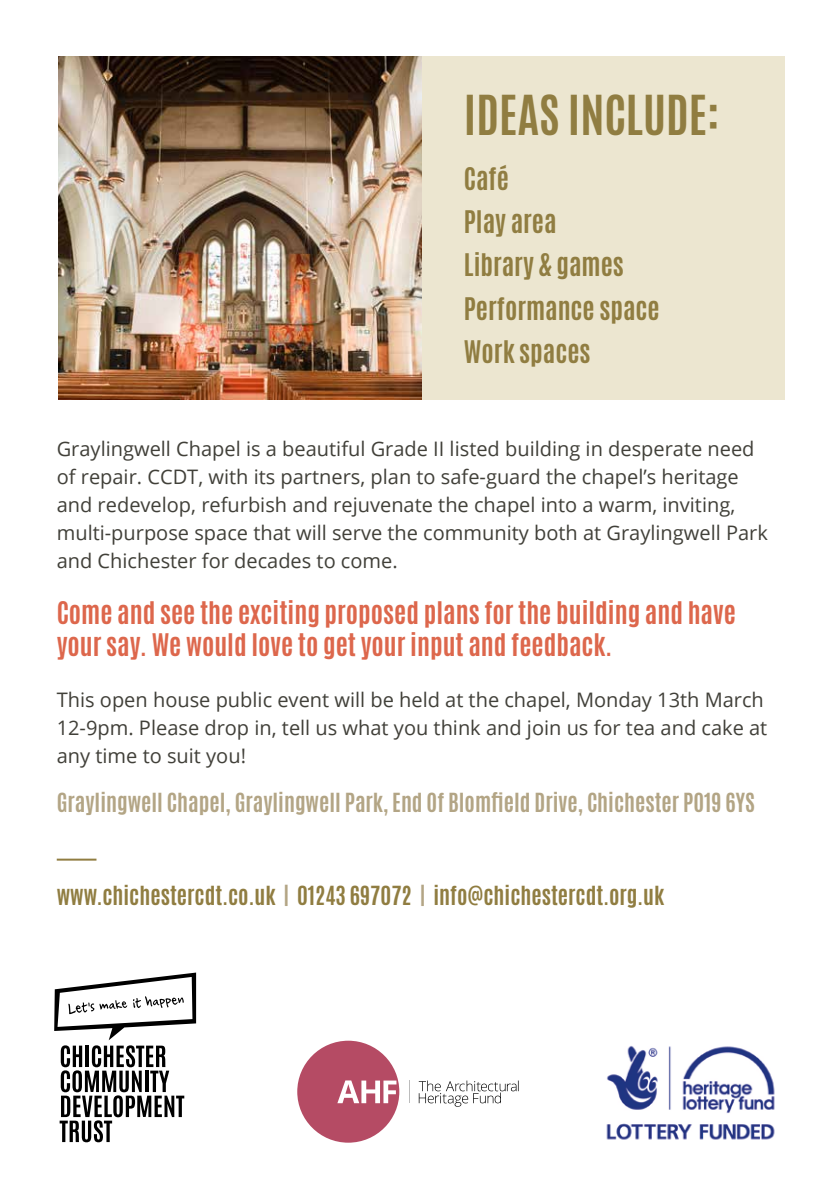
<style>
.page{position:relative;width:840px;height:1191px;background:#fff}
.page>*{position:absolute;margin:0;border:0;box-sizing:border-box;transform-origin:0 0}
.t1{font:700 46px "Antonio";color:#907d41}
.t2{font:700 26px/32px "Antonio";color:#dd674c}
.t3{font:700 26px/43.4px "Antonio";color:#907d41}
.t4{font:700 22px "Antonio";color:#b3a585}
.t5{font:700 22px "Antonio";color:#907d41}
.t6{font:20px/28px "Open Sans";color:#414039}
.s1{color:#b3a585}
</style>
<div class="page">
<div style="left:421px;top:57px;width:363px;height:343px;background:#ece6d0"></div>
<img style="left:58px;top:57px;width:363px;height:343px">
<svg style="left:54px;top:972px;width:142px;height:170px"></svg>
<img style="left:606px;top:1046px;width:169px;height:94px">
<div style="left:297px;top:1040px;width:102px;height:102px;background:#b54b64;border-radius:50%"></div>
<svg style="left:337px;top:1080px;width:59px;height:23px"></svg>
<svg style="left:418px;top:1080px;width:100px;height:26px"></svg>
<hr style="left:57px;top:858px;width:39px;height:2px;background:#907d41">
<h1 class="t1" style="left:463px;top:80px;width:257px">IDEAS INCLUDE:</h1>
<h2 class="t3" style="left:463px;top:157px;width:197px">Café<br>Play area<br>Library &amp; games<br>Performance space<br>Work spaces</h2>
<p class="t6" style="left:57px;top:434px;width:712px">Graylingwell Chapel is a beautiful Grade II listed building in desperate need of repair. CCDT, with its partners, plan to safe-guard the chapel’s heritage and redevelop, refurbish and rejuvenate the chapel into a warm, inviting, multi-purpose space that will serve the community both at Graylingwell Park and Chichester for decades to come.</p>
<h2 class="t2" style="left:57px;top:597px;width:680px">Come and see the exciting proposed plans for the building and have your say. We would love to get your input and feedback.</h2>
<p class="t6" style="left:57px;top:685px;width:711px">This open house public event will be held at the chapel, Monday 13th March<br>12-9pm. Please drop in, tell us what you think and join us for tea and cake at any time to suit you!</p>
<p class="t4" style="left:57px;top:786px;width:699px">Graylingwell Chapel, Graylingwell Park, End Of Blomfield Drive, Chichester PO19 6YS</p>
<p class="t5" style="left:57px;top:879px;width:608px">www.chichestercdt.co.uk <span class="s1">|</span> 01243 697072 <span class="s1">|</span> info@chichestercdt.org.uk</p>
</div>
